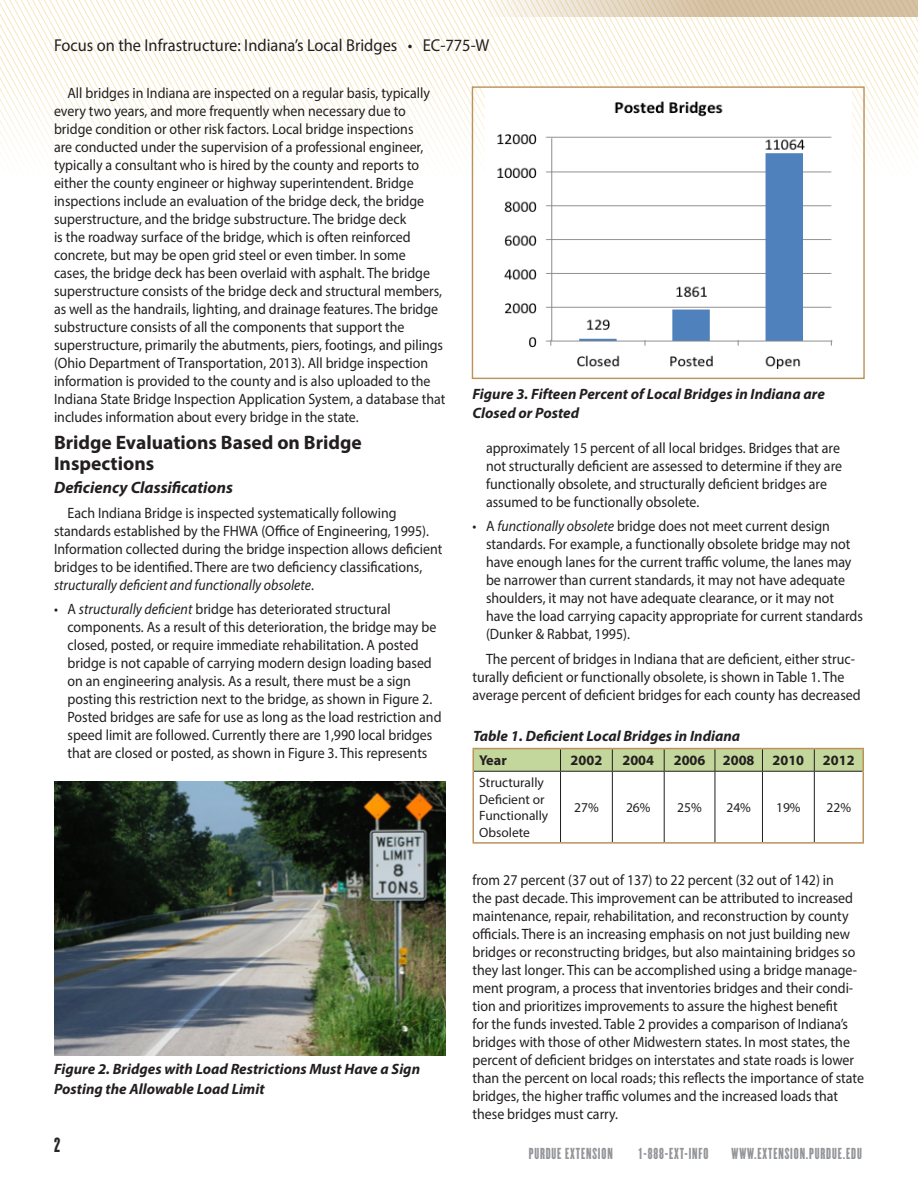
<style>
.page{position:relative;width:918px;height:1188px;background:#fff}
.page>*{position:absolute;margin:0;border:0;box-sizing:border-box;transform-origin:0 0}
.t1{font:700 19.5px/21px "Myriad Pro";color:#231f20}
.t2{font:18px "Champion HTF Featherweight";color:#282526;scale:1.05 1}
.t3{font:17.25px "Myriad Pro";color:#231f20;scale:.95 1}
.Subhead_1{font:italic 700 16.5px "Myriad Pro";color:#231f20}
.Body_text{font:15px/18px "Myriad Pro";color:#231f20;scale:.93 1}
.Subhead_2{font:italic 700 15px/19.5px "Myriad Pro";color:#231f20}
.t4{font:700 14.25px "Myriad Pro";color:#231f20}
.t5{font:13.95px "Champion HTF Featherweight";letter-spacing:.06em;color:#939598;scale:1.05 1}
.t6{font:13.5px/16.5px "Myriad Pro";color:#231f20}
.s1{font-style:italic}
</style>
<div class="page">
<svg style="left:0;top:0;width:918px;height:193px"></svg>
<svg style="left:318px;top:0;width:600px;height:17px"></svg>
<hr style="left:472px;top:771px;width:2px;height:71px;background:#bb935a">
<hr style="left:472px;top:842px;width:89px;height:2px;background:#bb935a">
<hr style="left:561px;top:842px;width:51px;height:2px;background:#bb935a">
<hr style="left:612px;top:842px;width:52px;height:2px;background:#bb935a">
<hr style="left:664px;top:842px;width:51px;height:2px;background:#bb935a">
<hr style="left:715px;top:842px;width:47px;height:2px;background:#bb935a">
<hr style="left:762px;top:842px;width:52px;height:2px;background:#bb935a">
<hr style="left:814px;top:842px;width:50px;height:2px;background:#bb935a">
<hr style="left:472px;top:749px;width:2px;height:22px;background:#bb935a">
<svg style="left:473px;top:749px;width:389px;height:22px;background:#bed096"></svg>
<hr style="left:561px;top:771px;width:51px;height:1px;background:#231f20">
<hr style="left:560px;top:772px;width:1px;height:70px;background:#231f20">
<hr style="left:612px;top:771px;width:52px;height:1px;background:#231f20">
<hr style="left:612px;top:772px;width:1px;height:70px;background:#231f20">
<hr style="left:664px;top:771px;width:51px;height:1px;background:#231f20">
<hr style="left:664px;top:772px;width:1px;height:70px;background:#231f20">
<hr style="left:715px;top:771px;width:47px;height:1px;background:#231f20">
<hr style="left:715px;top:772px;width:1px;height:70px;background:#231f20">
<hr style="left:762px;top:771px;width:52px;height:1px;background:#231f20">
<hr style="left:762px;top:772px;width:1px;height:70px;background:#231f20">
<hr style="left:814px;top:771px;width:49px;height:1px;background:#231f20">
<hr style="left:814px;top:772px;width:1px;height:70px;background:#231f20">
<hr style="left:862px;top:771px;width:2px;height:71px;background:#bb935a">
<hr style="left:474px;top:771px;width:87px;height:1px;background:#231f20">
<hr style="left:862px;top:749px;width:2px;height:22px;background:#bb935a">
<hr style="left:472px;top:748px;width:89px;height:1px;background:#bb935a">
<hr style="left:561px;top:748px;width:51px;height:1px;background:#bb935a">
<hr style="left:612px;top:748px;width:52px;height:1px;background:#bb935a">
<hr style="left:664px;top:748px;width:51px;height:1px;background:#bb935a">
<hr style="left:715px;top:748px;width:47px;height:1px;background:#bb935a">
<hr style="left:762px;top:748px;width:52px;height:1px;background:#bb935a">
<hr style="left:814px;top:748px;width:50px;height:1px;background:#bb935a">
<img style="left:54px;top:782px;width:392px;height:274px">
<img style="left:485px;top:88px;width:366px;height:281px">
<div style="left:472px;top:86px;width:393px;height:293px;border:1px solid #bb935a"></div>
<p class="t3" style="left:54px;top:34px;width:460px">Focus on the Infrastructure: Indiana’s Local Bridges • EC-775-W</p>
<p class="Body_text" style="left:54px;top:83px;width:422px;text-indent:14px">All bridges in Indiana are inspected on a regular basis, typically every two years, and more frequently when necessary due to bridge condition or other risk factors. Local bridge inspections<br>are conducted under the supervision of a professional engineer, typically a consultant who is hired by the county and reports to either the county engineer or highway superintendent. Bridge inspections include an evaluation of the bridge deck, the bridge superstructure, and the bridge substructure. The bridge deck<br>is the roadway surface of the bridge, which is often reinforced concrete, but may be open grid steel or even timber. In some<br>cases, the bridge deck has been overlaid with asphalt. The bridge superstructure consists of the bridge deck and structural members, as well as the handrails, lighting, and drainage features. The bridge substructure consists of all the components that support the superstructure, primarily the abutments, piers, footings, and pilings (Ohio Department of Transportation, 2013). All bridge inspection information is provided to the county and is also uploaded to the Indiana State Bridge Inspection Application System, a database that includes information about every bridge in the state.</p>
<p class="t1" style="left:54px;top:431px;width:309px">Bridge Evaluations Based on Bridge<br>Inspections</p>
<p class="Subhead_1" style="left:54px;top:477px;width:180px">Deficiency Classifications</p>
<p class="Body_text" style="left:54px;top:504px;width:419px;text-indent:14px">Each Indiana Bridge is inspected systematically following standards established by the FHWA (Office of Engineering, 1995).<br>Information collected during the bridge inspection allows deficient bridges to be identified. There are two deficiency classifications, <span class="s1">structurally deficient and functionally obsolete</span>.</p>
<p class="Body_text" style="left:68px;top:600px;width:404px;text-indent:-14px">• A <span class="s1">structurally deficient</span> bridge has deteriorated structural components. As a result of this deterioration, the bridge may be closed, posted, or require immediate rehabilitation. A posted bridge is not capable of carrying modern design loading based on an engineering analysis. As a result, there must be a sign posting this restriction next to the bridge, as shown in Figure 2.<br>Posted bridges are safe for use as long as the load restriction and speed limit are followed. Currently there are 1,990 local bridges that are closed or posted, as shown in Figure 3. This represents</p>
<p class="Subhead_2" style="left:54px;top:1059px;width:368px">Figure 2. Bridges with Load Restrictions Must Have a Sign<br>Posting the Allowable Load Limit</p>
<p class="t2" style="left:54px;top:1133px;width:7px">2</p>
<p class="Subhead_2" style="left:472px;top:384px;width:354px">Figure 3. Fifteen Percent of Local Bridges in Indiana are<br>Closed or Posted</p>
<p class="Body_text" style="left:486px;top:439px;width:384px">approximately 15 percent of all local bridges. Bridges that are not structurally deficient are assessed to determine if they are functionally obsolete, and structurally deficient bridges are assumed to be functionally obsolete.</p>
<p class="Body_text" style="left:486px;top:517px;width:407px;text-indent:-14px">• A <span class="s1">functionally obsolete</span> bridge does not meet current design standards. For example, a functionally obsolete bridge may not have enough lanes for the current traffic volume, the lanes may be narrower than current standards, it may not have adequate shoulders, it may not have adequate clearance, or it may not have the load carrying capacity appropriate for current standards (Dunker &amp; Rabbat, 1995).</p>
<p class="Body_text" style="left:472px;top:650px;width:419px;text-indent:14px">The percent of bridges in Indiana that are deficient, either struc&shy;turally deficient or functionally obsolete, is shown in Table 1. The average percent of deficient bridges for each county has decreased</p>
<p class="Subhead_2" style="left:473px;top:726px;width:268px">Table 1. Deficient Local Bridges in Indiana</p>
<p class="t4" style="left:479px;top:751px;width:29px">Year</p>
<p class="t4" style="left:571px;top:751px;width:33px">2002</p>
<p class="t4" style="left:622px;top:751px;width:33px">2004</p>
<p class="t4" style="left:674px;top:751px;width:33px">2006</p>
<p class="t4" style="left:723px;top:751px;width:33px">2008</p>
<p class="t4" style="left:773px;top:751px;width:33px">2010</p>
<p class="t4" style="left:823px;top:751px;width:33px">2012</p>
<p class="t6" style="left:479px;top:774px;width:71px">Structurally<br>Deficient or<br>Functionally<br>Obsolete</p>
<p class="t6" style="left:574px;top:799px;width:26px">27%</p>
<p class="t6" style="left:626px;top:799px;width:26px">26%</p>
<p class="t6" style="left:677px;top:799px;width:26px">25%</p>
<p class="t6" style="left:726px;top:799px;width:26px">24%</p>
<p class="t6" style="left:776px;top:799px;width:26px">19%</p>
<p class="t6" style="left:827px;top:799px;width:26px">22%</p>
<p class="Body_text" style="left:472px;top:871px;width:422px">from 27 percent (37 out of 137) to 22 percent (32 out of 142) in<br>the past decade. This improvement can be attributed to increased maintenance, repair, rehabilitation, and reconstruction by county officials. There is an increasing emphasis on not just building new bridges or reconstructing bridges, but also maintaining bridges so they last longer. This can be accomplished using a bridge manage&shy;ment program, a process that inventories bridges and their condi&shy;tion and prioritizes improvements to assure the highest benefit<br>for the funds invested. Table 2 provides a comparison of Indiana’s bridges with those of other Midwestern states. In most states, the percent of deficient bridges on interstates and state roads is lower than the percent on local roads; this reflects the importance of state bridges, the higher traffic volumes and the increased loads that these bridges must carry.</p>
<p class="t5" style="left:529px;top:1145px;width:82px">PURDUE EXTENSION</p>
<p class="t5" style="left:639px;top:1145px;width:68px">1-888-EXT-INFO</p>
<p class="t5" style="left:732px;top:1145px;width:126px">WWW.EXTENSION.PURDUE.EDU</p>
</div>
